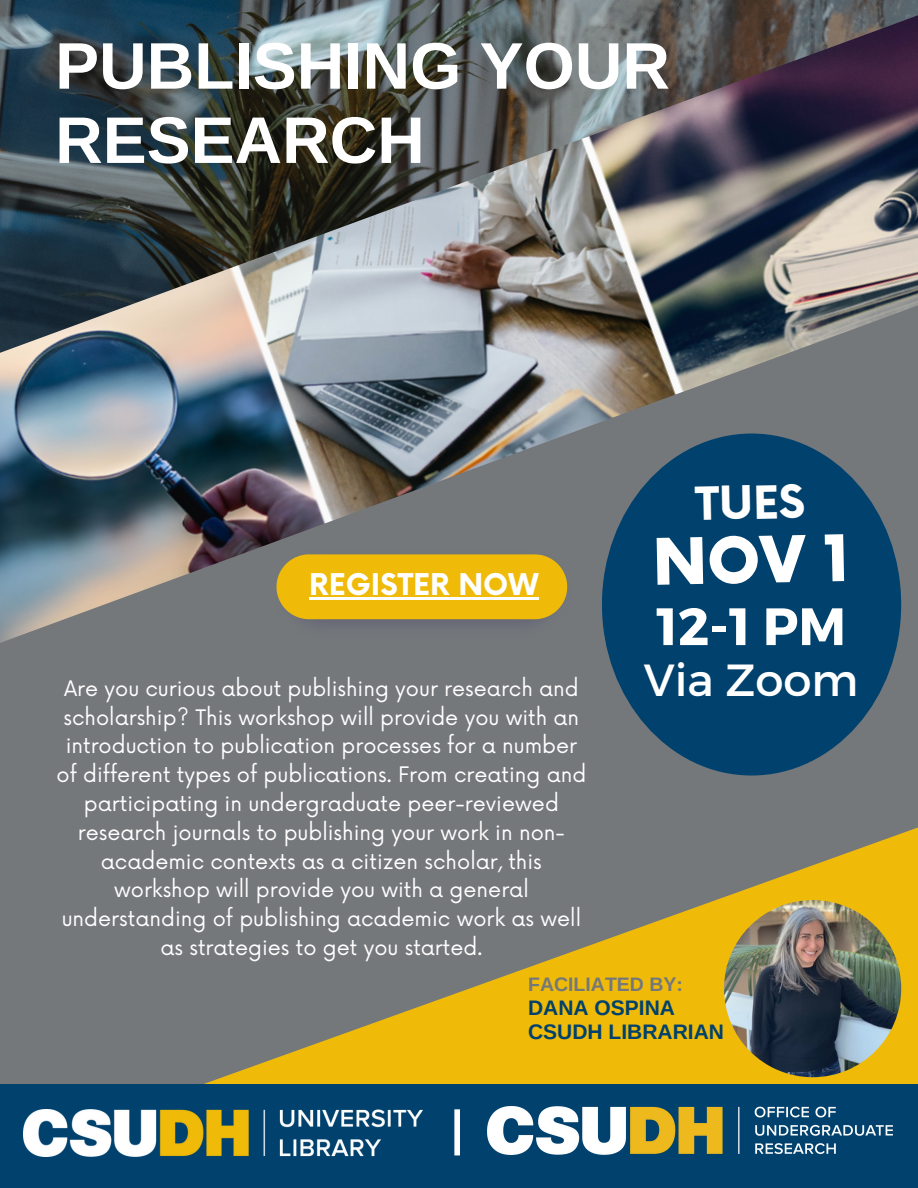
<style>
.page{position:relative;width:918px;height:1188px;background:#fff}
.page>*{position:absolute;margin:0;border:0;box-sizing:border-box;transform-origin:0 0}
.t1{font:700 65.85px/74.2px "Arimo";color:#fff}
.t2{font:900 62.55px "Now";color:#fff}
.t3{font:700 52.5px "Montserrat";color:#fff}
.t4{font:45px "Montserrat";color:#fff}
.t5{font:700 44.55px "Now";color:#fff}
.t6{font:700 29.25px "Now";color:#fff}
.t7{font:700 21px/23.7px "Arimo";color:#00416d}
.t8{font:20.85px/28.8px "Now";color:#fff;text-align:center}
.t9{font:700 19.5px "Arimo";color:#75787b}
</style>
<div class="page">
<div style="left:0;top:649px;width:918px;height:435px;background:#75787b"></div>
<svg style="left:4px;top:827px;width:914px;height:257px;background:#9b8d56"></svg>
<img style="left:0;top:13px;width:918px;height:636px">
<div style="left:602px;top:434px;width:299px;height:342px;background:#00416d;border-radius:50%"></div>
<img style="left:724px;top:900px;width:177px;height:177px;border-radius:50%">
<div style="left:0;top:1084px;width:918px;height:104px;background:#00416d"></div>
<img style="left:23px;top:1109px;width:400px;height:48px">
<img style="left:487px;top:1106px;width:405px;height:49px">
<hr style="left:309px;top:598px;width:229px;height:2px;background:#fff">
<div style="left:454px;top:1109px;width:6px;height:46px;background:#fff"></div>
<h1 class="t1" style="left:55px;top:29px;width:616px">PUBLISHING YOUR<br>RESEARCH</h1>
<h3 class="t6" style="left:309px;top:569px;width:231px">REGISTER NOW</h3>
<p class="t8" style="left:57px;top:675px;width:531px">Are you curious about publishing your research and scholarship? This workshop will provide you with an introduction to publication processes for a number of different types of publications. From creating and participating in undergraduate peer-reviewed research journals to publishing your work in non&shy;academic contexts as a citizen scholar, this workshop will provide you with a general understanding of publishing academic work as well as strategies to get you started.</p>
<h3 class="t5" style="left:695px;top:480px;width:111px;rotate:-1deg">TUES</h3>
<h2 class="t2" style="left:652px;top:528px;width:199px;rotate:-1deg">NOV 1</h2>
<h3 class="t3" style="left:656px;top:592px;width:191px">12-1 PM</h3>
<h3 class="t4" style="left:644px;top:650px;width:216px">Via Zoom</h3>
<p class="t9" style="left:528px;top:974px;width:156px">FACILIATED BY:</p>
<p class="t7" style="left:528px;top:996px;width:197px">DANA OSPINA<br>CSUDH LIBRARIAN</p>
</div>
